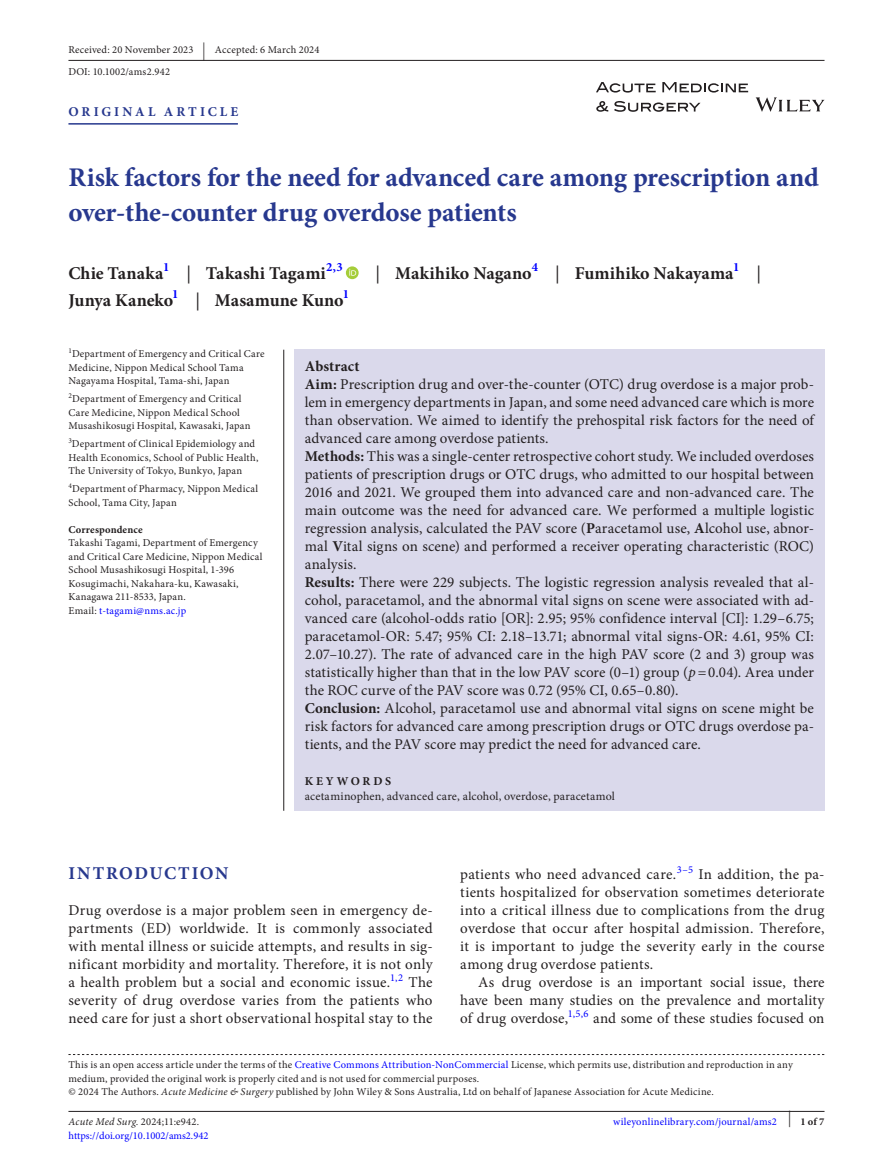
<style>
.page{position:relative;width:893px;height:1174px;background:#fff}
.page>*{position:absolute;margin:0;border:0;box-sizing:border-box;transform-origin:0 0}
.t1{font:700 27px/34.5px "Minion Pro";letter-spacing:-.005em;color:#27388e}
.t2{font:700 18px "Minion Pro";letter-spacing:.005em;color:#231f20}
.t3{font:700 18px "Minion Pro";letter-spacing:.08em;color:#27388e}
.t4{font:18px "Minion Pro";color:#231f20}
.t5{font:15px/18px "Minion Pro";letter-spacing:.005em;color:#231f20;text-align:justify}
.t6{font:700 13.5px "Minion Pro";letter-spacing:.225em;color:#27388e}
.t7{font:700 12.6px "Minion Pro";color:#00f}
.t8{font:12px "Minion Pro";letter-spacing:.01em;color:#231f20}
.t9{font:700 12px "Minion Pro";letter-spacing:.225em;color:#231f20}
.t10{font:10.5px/13.5px "Minion Pro";letter-spacing:.015em;color:#231f20}
.t11{font:10.5px "Minion Pro";letter-spacing:.005em;color:#00f}
.t12{font:italic 10.5px "Minion Pro";letter-spacing:.015em;color:#231f20}
.t13{font:700 10.5px "Minion Pro";letter-spacing:.01em;color:#231f20}
.t14{font:7.35px "Minion Pro";color:#231f20}
.s1{font-size:18px}
.s2{font-weight:400}
.s3{color:#00f}
.s4{font-weight:700}
.s5{font-style:italic}
.s6{font-style:normal}
</style>
<div class="page">
<hr style="left:68px;top:1111px;width:756px;height:1px;background:#231f20">
<svg style="left:756px;top:97px;width:68px;height:15px"></svg>
<svg style="left:596px;top:82px;width:60px;height:11px"></svg>
<svg style="left:662px;top:82px;width:86px;height:11px"></svg>
<svg style="left:596px;top:101px;width:12px;height:11px"></svg>
<svg style="left:614px;top:101px;width:86px;height:11px"></svg>
<hr style="left:68px;top:123px;width:170px;height:2px;background:#27388e">
<svg style="left:346px;top:266px;width:13px;height:13px"></svg>
<svg style="left:349px;top:269px;width:7px;height:7px"></svg>
<hr style="left:68px;top:60px;width:756px;height:1px;background:#231f20">
<svg style="left:68px;top:1054px;width:756px;height:1px"></svg>
<div style="left:294px;top:350px;width:530px;height:460px;background:#dad9eb"></div>
<hr style="left:283px;top:350px;width:1px;height:460px;background:#231f20">
<p class="t10" style="left:68px;top:39px;width:253px;line-height:21.9px">Received: 20 November 2023 <span class="s1">|</span> Accepted: 6 March 2024<br>DOI: 10.1002/ams2.942</p>
<p class="t6" style="left:69px;top:102px;width:171px">ORIGINAL ARTICLE</p>
<h1 class="t1" style="left:68px;top:160px;width:752px">Risk factors for the need for advanced care among prescription and over-the-counter drug overdose patients</h1>
<p class="t2" style="left:68px;top:261px;width:96px">Chie Tanaka</p>
<p class="t7" style="left:163px;top:258px;width:8px">1</p>
<p class="t2" style="left:186px;top:261px;width:141px"><span class="s2">|</span> Takashi Tagami</p>
<p class="t7" style="left:326px;top:258px;width:18px">2,3</p>
<p class="t2" style="left:376px;top:261px;width:158px"><span class="s2">|</span> Makihiko Nagano</p>
<p class="t7" style="left:532px;top:258px;width:8px">4</p>
<p class="t2" style="left:555px;top:261px;width:180px"><span class="s2">|</span> Fumihiko Nakayama</p>
<p class="t7" style="left:733px;top:258px;width:8px">1</p>
<p class="t4" style="left:756px;top:261px;width:6px">|</p>
<p class="t2" style="left:68px;top:288px;width:106px">Junya Kaneko</p>
<p class="t7" style="left:172px;top:285px;width:8px">1</p>
<p class="t2" style="left:195px;top:288px;width:150px"><span class="s2">|</span> Masamune Kuno</p>
<p class="t7" style="left:343px;top:285px;width:8px">1</p>
<p class="t14" style="left:68px;top:345px;width:5px">1</p>
<p class="t10" style="left:68px;top:347px;width:198px;text-indent:4px">Department of Emergency and Critical Care<br>Medicine, Nippon Medical School Tama<br>Nagayama Hospital, Tama-shi, Japan</p>
<p class="t14" style="left:68px;top:390px;width:5px">2</p>
<p class="t10" style="left:68px;top:392px;width:184px;text-indent:4px">Department of Emergency and Critical<br>Care Medicine, Nippon Medical School<br>Musashikosugi Hospital, Kawasaki, Japan</p>
<p class="t14" style="left:68px;top:435px;width:5px">3</p>
<p class="t10" style="left:68px;top:437px;width:191px;text-indent:4px">Department of Clinical Epidemiology and<br>Health Economics, School of Public Health,<br>The University of Tokyo, Bunkyo, Japan</p>
<p class="t14" style="left:68px;top:480px;width:5px">4</p>
<p class="t10" style="left:68px;top:482px;width:191px;text-indent:4px">Department of Pharmacy, Nippon Medical<br>School, Tama City, Japan</p>
<p class="t13" style="left:68px;top:522px;width:76px">Correspondence</p>
<p class="t10" style="left:68px;top:536px;width:196px">Takashi Tagami, Department of Emergency and Critical Care Medicine, Nippon Medical School Musashikosugi Hospital, 1-396<br>Kosugimachi, Nakahara-ku, Kawasaki, Kanagawa 211-8533, Japan.<br>Email: <span class="s3">t-tagami@nms.ac.jp</span></p>
<p class="t5" style="left:305px;top:357px;width:511px;text-align:left"><span class="s4">Abstract<br>Aim:</span> Prescription drug and over-the-counter (OTC) drug overdose is a major prob&shy;lem in emergency departments in Japan, and some need advanced care which is more than observation. We aimed to identify the prehospital risk factors for the need of advanced care among overdose patients.<br><span class="s4">Methods:</span> This was a single-center retrospective cohort study. We included overdoses patients of prescription drugs or OTC drugs, who admitted to our hospital between 2016 and 2021. We grouped them into advanced care and non-advanced care. The main outcome was the need for advanced care. We performed a multiple logistic regression analysis, calculated the PAV score (<span class="s4">P</span>aracetamol use, <span class="s4">A</span>lcohol use, abnor&shy;mal <span class="s4">V</span>ital signs on scene) and performed a receiver operating characteristic (ROC) analysis.<br><span class="s4">Results:</span> There were 229 subjects. The logistic regression analysis revealed that al&shy;cohol, paracetamol, and the abnormal vital signs on scene were associated with ad&shy;vanced care (alcohol-odds ratio [OR]: 2.95; 95% confidence interval [CI]: 1.29–6.75; paracetamol-OR: 5.47; 95% CI: 2.18–13.71; abnormal vital signs-OR: 4.61, 95% CI:<br>2.07–10.27). The rate of advanced care in the high PAV score (2 and 3) group was statistically higher than that in the low PAV score (0–1) group (<span class="s5">p</span>=0.04). Area under the ROC curve of the PAV score was 0.72 (95% CI, 0.65–0.80).<br><span class="s4">Conclusion:</span> Alcohol, paracetamol use and abnormal vital signs on scene might be risk factors for advanced care among prescription drugs or OTC drugs overdose pa&shy;tients, and the PAV score may predict the need for advanced care.</p>
<p class="t9" style="left:305px;top:773px;width:88px">KEYWORDS</p>
<p class="t8" style="left:305px;top:788px;width:312px">acetaminophen, advanced care, alcohol, overdose, paracetamol</p>
<p class="t3" style="left:68px;top:861px;width:162px">INTRODUCTION</p>
<p class="t5" style="left:68px;top:901px;width:366px">Drug overdose is a major problem seen in emergency de&shy;partments (ED) worldwide. It is commonly associated with mental illness or suicide attempts, and results in sig&shy;nificant morbidity and mortality. Therefore, it is not only a health problem but a social and economic issue.</p>
<p class="t11" style="left:390px;top:970px;width:15px">1,2</p>
<p class="t5" style="left:68px;top:973px;width:366px;text-indent:340px">The severity of drug overdose varies from the patients who need care for just a short observational hospital stay to the</p>
<p class="t5" style="left:460px;top:865px;width:217px">patients who need advanced care.</p>
<p class="t11" style="left:677px;top:862px;width:18px">3–5</p>
<p class="t5" style="left:460px;top:865px;width:366px;text-indent:238px">In addition, the pa&shy;tients hospitalized for observation sometimes deteriorate into a critical illness due to complications from the drug overdose that occur after hospital admission. Therefore, it is important to judge the severity early in the course among drug overdose patients.</p>
<p class="t5" style="left:460px;top:973px;width:366px;text-indent:18px">As drug overdose is an important social issue, there have been many studies on the prevalence and mortality of drug overdose,<sup>1,5,6</sup> and some of these studies focused on</p>
<p class="t10" style="left:68px;top:1058px;width:726px">This is an open access article under the terms of the <span class="s3">Creative Commons Attribution-NonCommercial</span> License, which permits use, distribution and reproduction in any medium, provided the original work is properly cited and is not used for commercial purposes.<br>© 2024 The Authors. <span class="s5">Acute Medicine &amp; Surgery</span> published by John Wiley &amp; Sons Australia, Ltd on behalf of Japanese Association for Acute Medicine.</p>
<p class="t12" style="left:68px;top:1114px;width:132px">Acute Med Surg. <span class="s6">2024;11:e942.</span></p>
<p class="t13" style="left:788px;top:1114px;width:38px"><sup>|</sup> 1 of 7</p>
<p class="t11" style="left:68px;top:1128px;width:142px">https://doi.org/10.1002/ams2.942</p>
<p class="t11" style="left:613px;top:1114px;width:165px">wileyonlinelibrary.com/journal/ams2</p>
</div>
